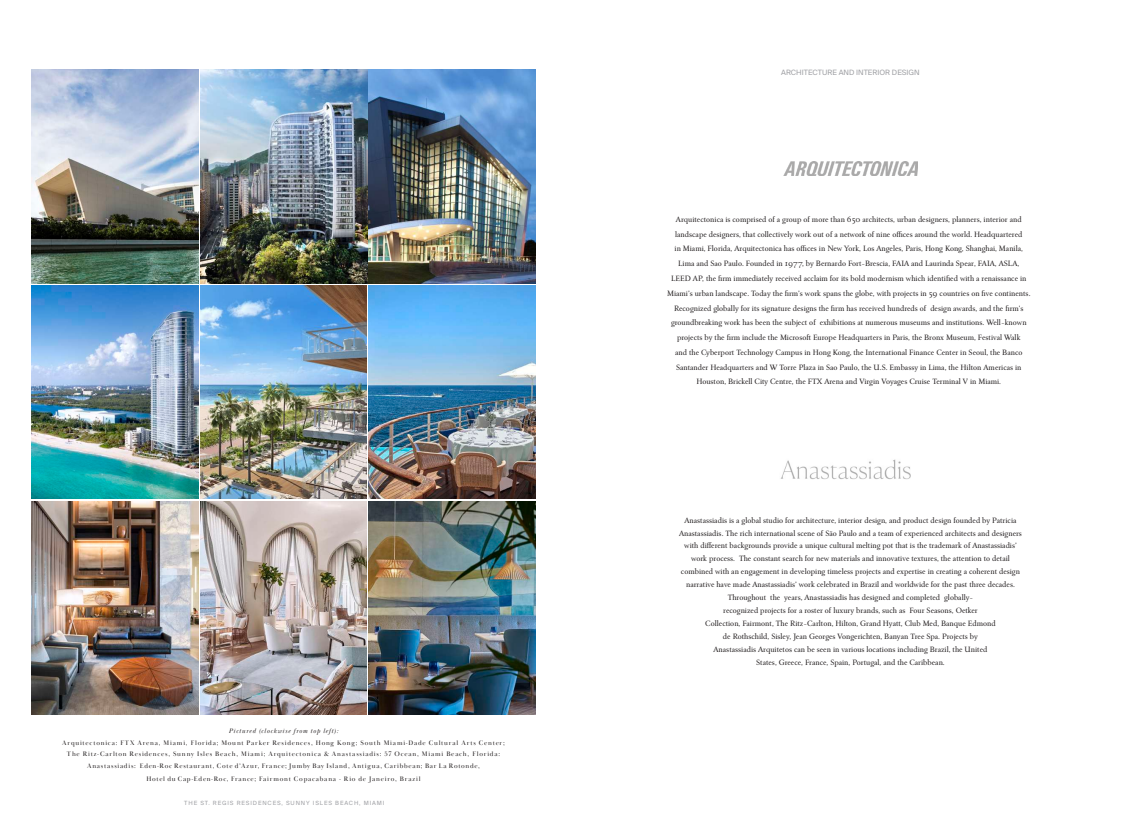
<style>
.page{position:relative;width:1134px;height:819px;background:#fff}
.page>*{position:absolute;margin:0;border:0;box-sizing:border-box;transform-origin:0 0}
.t1{font:8.31px/14.8px "Roos St Regis Display";color:#231f20;text-align:center}
.t2{font:7.35px "Suisse Intl";color:#a2a3a7}
.t3{font:6.74px/11.5px "Baskerville Display PT";letter-spacing:.11em;color:#231f20;text-align:center}
.t4{font:italic 6.74px "Baskerville Display PT";letter-spacing:.115em;color:#231f20}
.t5{font:5.77px "Suisse Intl";letter-spacing:.15em;color:#a2a3a7}
</style>
<div class="page">
<img style="left:32px;top:69px;width:166px;height:214px">
<img style="left:201px;top:69px;width:166px;height:214px">
<img style="left:369px;top:69px;width:167px;height:214px">
<img style="left:31px;top:285px;width:167px;height:214px">
<img style="left:200px;top:285px;width:167px;height:214px">
<img style="left:369px;top:285px;width:166px;height:214px">
<img style="left:32px;top:501px;width:166px;height:214px">
<img style="left:200px;top:501px;width:167px;height:214px">
<img style="left:369px;top:501px;width:167px;height:214px">
<img style="left:784px;top:161px;width:134px;height:14px">
<img style="left:780px;top:459px;width:131px;height:21px">
<p class="t4" style="left:229px;top:727px;width:111px">Pictured (clockwise from top left):</p>
<p class="t3" style="left:62px;top:737px;width:444px">Arquitectonica: FTX Arena, Miami, Florida; Mount Parker Residences, Hong Kong; South Miami-Dade Cultural Arts Center;<br>The Ritz-Carlton Residences, Sunny Isles Beach, Miami; Arquitectonica &amp; Anastassiadis: 57 Ocean, Miami Beach, Florida:<br>Anastassiadis: Eden-Roc Restaurant, Cote d’Azur, France; Jumby Bay Island, Antigua, Caribbean; Bar La Rotonde,</p>
<p class="t3" style="left:146px;top:773px;width:276px">Hotel du Cap-Eden-Roc, France; Fairmont Copacabana - Rio de Janeiro, Brazil</p>
<p class="t5" style="left:184px;top:800px;width:202px">THE ST. REGIS RESIDENCES, SUNNY ISLES BEACH, MIAMI</p>
<p class="t2" style="left:781px;top:68px;width:140px">ARCHITECTURE AND INTERIOR DESIGN</p>
<p class="t1" style="left:667px;top:212px;width:365px">Arquitectonica is comprised of a group of more than 650 architects, urban designers, planners, interior and landscape designers, that collectively work out of a network of nine offices around the world. Headquartered<br>in Miami, Florida, Arquitectonica has offices in New York, Los Angeles, Paris, Hong Kong, Shanghai, Manila, Lima and Sao Paulo. Founded in 1977, by Bernardo Fort-Brescia, FAIA and Laurinda Spear, FAIA, ASLA,<br>LEED AP, the firm immediately received acclaim for its bold modernism which identified with a renaissance in Miami’s urban landscape. Today the firm’s work spans the globe, with projects in 59 countries on five continents.<br>Recognized globally for its signature designs the firm has received hundreds of design awards, and the firm’s groundbreaking work has been the subject of exhibitions at numerous museums and institutions. Well-known projects by the firm include the Microsoft Europe Headquarters in Paris, the Bronx Museum, Festival Walk<br>and the Cyberport Technology Campus in Hong Kong, the International Finance Center in Seoul, the Banco Santander Headquarters and W Torre Plaza in Sao Paulo, the U.S. Embassy in Lima, the Hilton Americas in Houston, Brickell City Centre, the FTX Arena and Virgin Voyages Cruise Terminal V in Miami.</p>
<p class="t1" style="left:679px;top:514px;width:345px;line-height:13px">Anastassiadis is a global studio for architecture, interior design, and product design founded by Patricia Anastassiadis. The rich international scene of São Paulo and a team of experienced architects and designers with different backgrounds provide a unique cultural melting pot that is the trademark of Anastassiadis’ work process. The constant search for new materials and innovative textures, the attention to detail combined with an engagement in developing timeless projects and expertise in creating a coherent design narrative have made Anastassiadis’ work celebrated in Brazil and worldwide for the past three decades.<br>Throughout the years, Anastassiadis has designed and completed globally-<br>recognized projects for a roster of luxury brands, such as Four Seasons, Oetker<br>Collection, Fairmont, The Ritz-Carlton, Hilton, Grand Hyatt, Club Med, Banque Edmond<br>de Rothschild, Sisley, Jean Georges Vongerichten, Banyan Tree Spa. Projects by<br>Anastassiadis Arquitetos can be seen in various locations including Brazil, the United<br>States, Greece, France, Spain, Portugal, and the Caribbean.</p>
</div>
